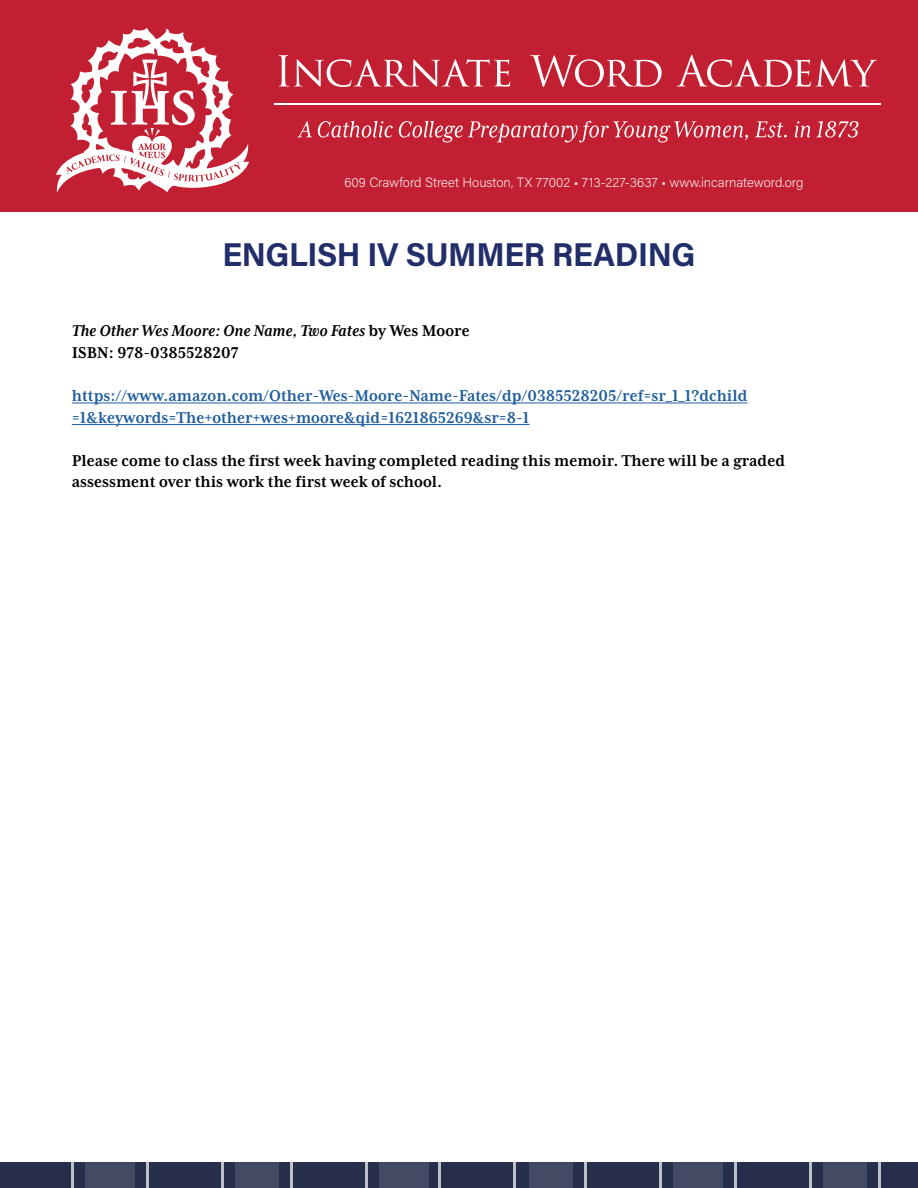
<style>
.page{position:relative;width:918px;height:1188px;background:#fff}
.page>*{position:absolute;margin:0;border:0;box-sizing:border-box;transform-origin:0 0}
.t1{font:700 33px "Acumin Pro";letter-spacing:-.01em;color:#222e69}
.t2{font:700 18px/21.6px "Mrs Eaves XL Serif Nar OT";color:#215e9e}
.t3{font:700 18px/21.6px "Mrs Eaves XL Serif Nar OT";color:#000}
.t4{font:italic 700 18px/21.6px "Mrs Eaves XL Serif Nar OT";color:#000}
.t5{font:200 13.5px "Acumin Pro";color:#fff}
.s1{font-style:normal}
</style>
<div class="page">
<svg style="left:0;top:1163px;width:918px;height:25px;background:#2f3753"></svg>
<hr style="left:146px;top:1163px;width:3px;height:25px;background:#fff">
<hr style="left:221px;top:1163px;width:2px;height:25px;background:#fff">
<hr style="left:71px;top:1163px;width:3px;height:25px;background:#fff">
<hr style="left:290px;top:1163px;width:3px;height:25px;background:#fff">
<hr style="left:365px;top:1163px;width:3px;height:25px;background:#fff">
<hr style="left:438px;top:1163px;width:3px;height:25px;background:#fff">
<hr style="left:513px;top:1163px;width:3px;height:25px;background:#fff">
<hr style="left:584px;top:1163px;width:3px;height:25px;background:#fff">
<hr style="left:659px;top:1163px;width:3px;height:25px;background:#fff">
<hr style="left:734px;top:1163px;width:3px;height:25px;background:#fff">
<hr style="left:809px;top:1163px;width:3px;height:25px;background:#fff">
<hr style="left:879px;top:1163px;width:2px;height:25px;background:#fff">
<div style="left:0;top:0;width:918px;height:212px;background:#c22032"></div>
<svg style="left:56px;top:28px;width:193px;height:164px"></svg>
<svg style="left:279px;top:55px;width:231px;height:32px"></svg>
<svg style="left:530px;top:55px;width:132px;height:32px"></svg>
<svg style="left:676px;top:55px;width:201px;height:32px"></svg>
<hr style="left:275px;top:103px;width:606px;height:1px;background:#fff">
<svg style="left:297px;top:121px;width:451px;height:22px"></svg>
<svg style="left:755px;top:121px;width:32px;height:17px"></svg>
<svg style="left:795px;top:121px;width:15px;height:17px"></svg>
<svg style="left:816px;top:121px;width:43px;height:17px"></svg>
<hr style="left:72px;top:403px;width:676px;height:1px;background:#215e9e">
<hr style="left:72px;top:424px;width:458px;height:1px;background:#215e9e">
<p class="t5" style="left:344px;top:174px;width:461px">609 Crawford Street Houston, TX 77002 • 713-227-3637 • www.incarnateword.org</p>
<h1 class="t1" style="left:222px;top:231px;width:475px">ENGLISH IV SUMMER READING</h1>
<p class="t4" style="left:72px;top:320px;width:399px">The Other Wes Moore: One Name, Two Fates <span class="s1">by Wes Moore<br>ISBN: 978-0385528207</span></p>
<p class="t2" style="left:72px;top:385px;width:677px">https://www.amazon.com/Other-Wes-Moore-Name-Fates/dp/0385528205/ref=sr_1_1?dchild =1&amp;keywords=The+other+wes+moore&amp;qid=1621865269&amp;sr=8-1</p>
<p class="t3" style="left:72px;top:450px;width:715px">Please come to class the first week having completed reading this memoir. There will be a graded assessment over this work the first week of school.</p>
</div>
